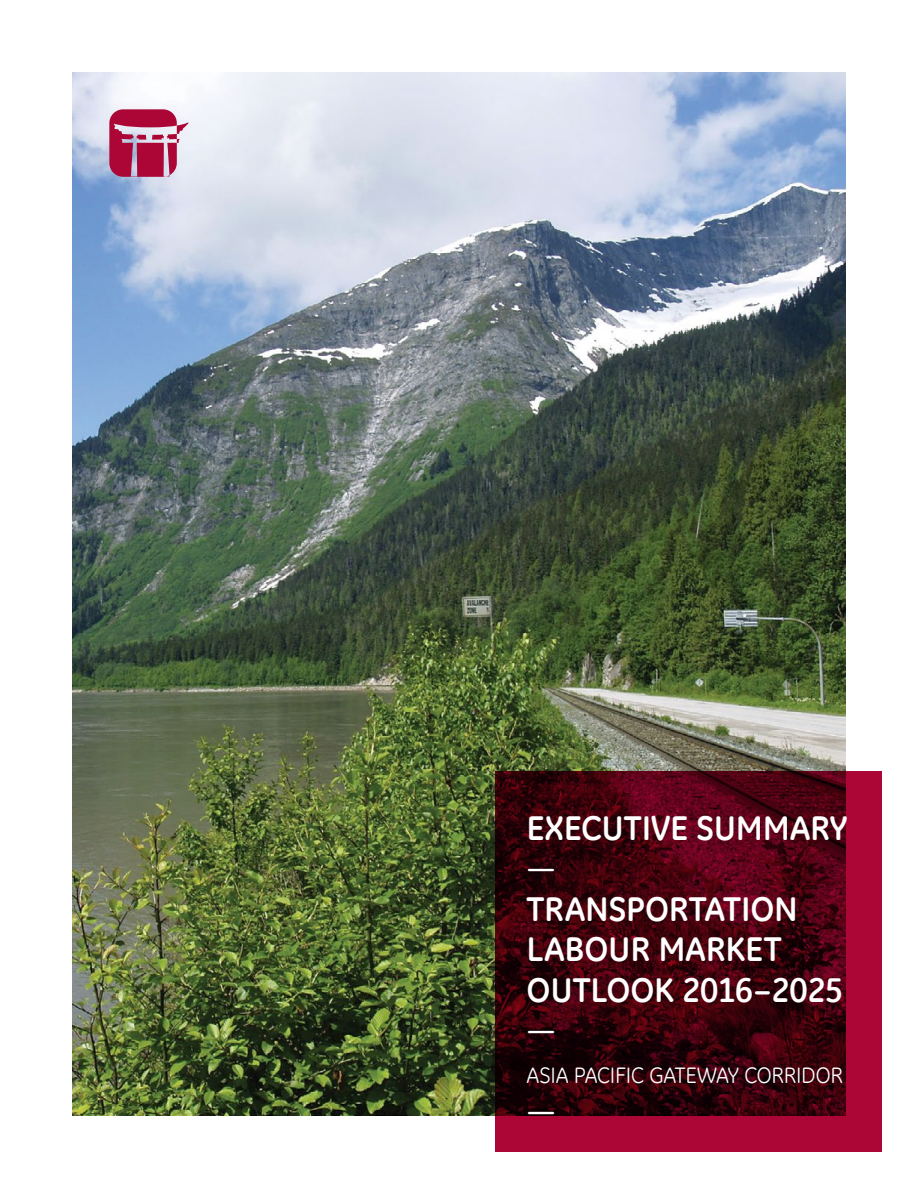
<style>
.page{position:relative;width:918px;height:1188px;background:#fff}
.page>*{position:absolute;margin:0;border:0;box-sizing:border-box;transform-origin:0 0}
.t1{font:37.5px "GE Inspira";color:#fff}
.t2{font:700 34.5px/40.5px "GE Inspira";letter-spacing:-.005em;color:#fff}
.t3{font:22.5px "GE Inspira";letter-spacing:-.015em;color:#fff}
</style>
<div class="page">
<img style="left:73px;top:73px;width:772px;height:1042px">
<div style="left:95px;top:95px;width:106px;height:96px;background:#000;opacity:.03"></div>
<svg style="left:109px;top:109px;width:80px;height:68px;background:#be597b"></svg>
<svg style="left:495px;top:771px;width:386px;height:381px;background:#500214"></svg>
<p class="t2" style="left:526px;top:807px;width:323px">EXECUTIVE SUMMARY</p>
<p class="t1" style="left:526px;top:843px;width:31px">—</p>
<p class="t2" style="left:526px;top:888px;width:318px">TRANSPORTATION<br>LABOUR MARKET<br>OUTLOOK 2016–2025</p>
<p class="t1" style="left:526px;top:1005px;width:31px">—</p>
<p class="t3" style="left:526px;top:1061px;width:318px">ASIA PACIFIC GATEWAY CORRIDOR</p>
<p class="t1" style="left:526px;top:1086px;width:31px">—</p>
</div>
